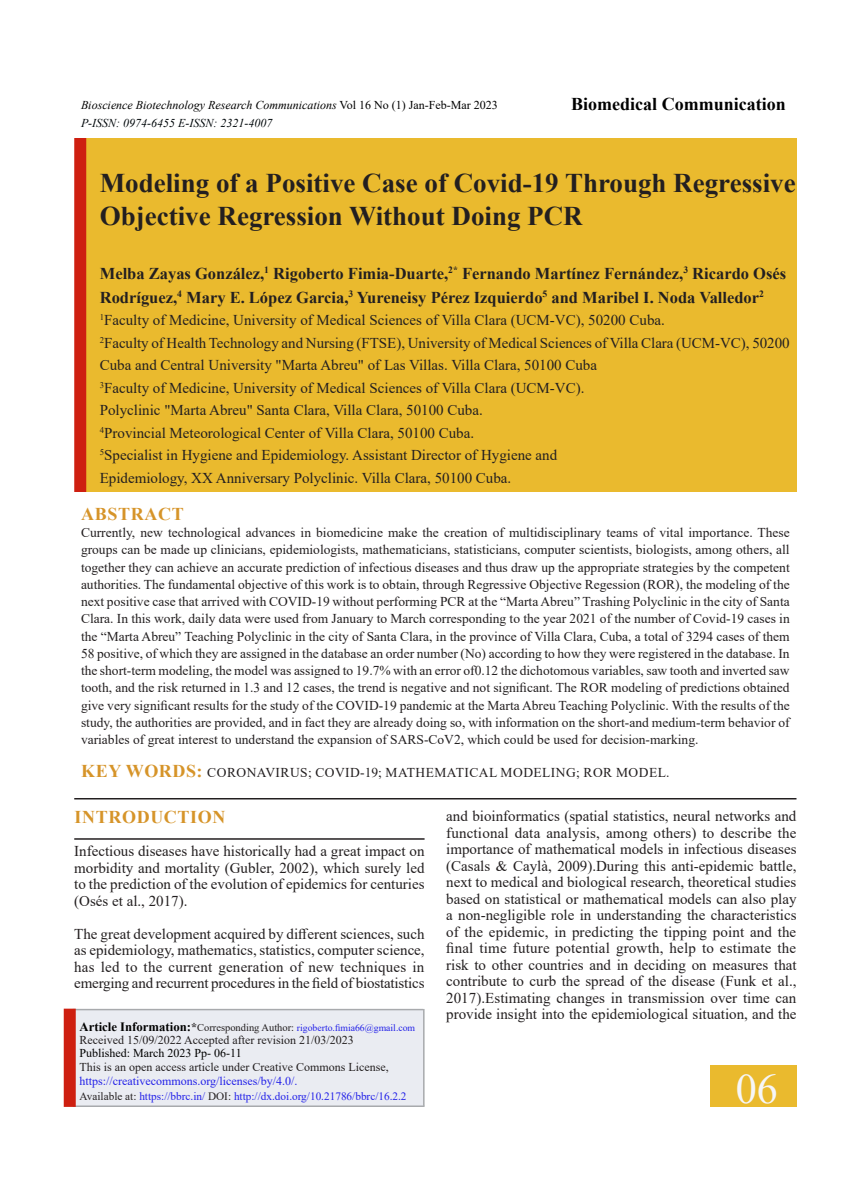
<style>
.page{position:relative;width:864px;height:1188px;background:#fff}
.page>*{position:absolute;margin:0;border:0;box-sizing:border-box;transform-origin:0 0}
.Body_text{font:42px "Times New Roman";color:#f6f6f7}
.Body_text-2{font:700 27px/33px "Times New Roman";color:#231f20}
.Body_text-3{font:700 18px "Times New Roman";color:#000}
.Body_text-4{font:700 18px "Times New Roman";letter-spacing:.035em;color:#d69429}
.Body_text-5{font:700 16.5px/24px "Times New Roman";color:#231f20}
.Body_text-6{font:15px/16.5px "Times New Roman";color:#231f20;text-align:justify}
.Body_text-7{font:13.5px/17.2px "Times New Roman";color:#231f20;text-align:justify}
.Body_text-8{font:13.5px "Times New Roman";letter-spacing:.035em;color:#231f20}
.Body_text-9{font:12px/14.2px "Times New Roman";color:#231f20}
.Body_text-10{font:italic 12px "Times New Roman";color:#000}
.Body_text-11{font:italic 12px "Times New Roman";color:#00070a}
.Body_text-12{font:12px "Times New Roman";color:#000}
.Body_text-13{font:11.25px "Times New Roman";color:#2321e8}
.Body_text-14{font:9.75px "Times New Roman";color:#2321e8}
.s1{font-style:normal}
.s2{font-weight:700;font-size:18px;color:#d69429}
.s3{font-weight:700;font-size:12.75px;color:#000}
.s4{font-weight:700;font-size:12px;color:#231f20}
.s5{font-size:10.5px;color:#231f20}
.s6{color:#2321e8}
.s7{color:#231f20}
</style>
<div class="page">
<hr style="left:74px;top:798px;width:722px;height:2px;background:#231f20">
<hr style="left:74px;top:838px;width:351px;height:2px;background:#231f20">
<div style="left:710px;top:1066px;width:86px;height:41px;background:#eaba2e"></div>
<div style="left:73px;top:1009px;width:350px;height:97px;background:#eaecf2"></div>
<hr style="left:423px;top:1009px;width:2px;height:97px;background:#a8aaad">
<hr style="left:73px;top:1009px;width:350px;height:1px;background:#a8aaad">
<hr style="left:73px;top:1106px;width:352px;height:1px;background:#a8aaad">
<div style="left:64px;top:1009px;width:12px;height:98px;background:#ce1f10"></div>
<div style="left:86px;top:138px;width:710px;height:353px;background:#eaba2e"></div>
<div style="left:74px;top:138px;width:12px;height:354px;background:#ce1f10"></div>
<p class="Body_text-10" style="left:81px;top:97px;width:418px">Bioscience Biotechnology Research Communications <span class="s1">Vol 16 No (1) Jan-Feb-Mar 2023</span></p>
<p class="Body_text-11" style="left:81px;top:115px;width:193px">P-ISSN: 0974-6455 E-ISSN: 2321-4007</p>
<p class="Body_text-3" style="left:571px;top:91px;width:216px">Biomedical Communication</p>
<p class="Body_text-2" style="left:100px;top:165px;width:697px">Modeling of a Positive Case of Covid-19 Through Regressive<br>Objective Regression Without Doing PCR</p>
<p class="Body_text-5" style="left:100px;top:261px;width:688px">Melba Zayas González,<sup>1</sup> Rigoberto Fimia-Duarte,<sup>2*</sup> Fernando Martínez Fernández,<sup>3</sup> Ricardo Osés<br>Rodríguez,<sup>4</sup> Mary E. López Garcia,<sup>3</sup> Yureneisy Pérez Izquierdo<sup>5</sup> and Maribel I. Noda Valledor<sup>2</sup></p>
<p class="Body_text-6" style="left:100px;top:312px;width:567px"><sup>1</sup>Faculty of Medicine, University of Medical Sciences of Villa Clara (UCM-VC), 50200 Cuba.</p>
<p class="Body_text-6" style="left:100px;top:331px;width:691px;line-height:22.5px"><sup>2</sup>Faculty of Health Technology and Nursing (FTSE), University of Medical Sciences of Villa Clara (UCM-VC), 50200<br>Cuba and Central University "Marta Abreu" of Las Villas. Villa Clara, 50100 Cuba</p>
<p class="Body_text-6" style="left:100px;top:379px;width:486px"><sup>3</sup>Faculty of Medicine, University of Medical Sciences of Villa Clara (UCM-VC).</p>
<p class="Body_text-6" style="left:100px;top:402px;width:385px">Polyclinic "Marta Abreu" Santa Clara, Villa Clara, 50100 Cuba.</p>
<p class="Body_text-6" style="left:100px;top:424px;width:376px"><sup>4</sup>Provincial Meteorological Center of Villa Clara, 50100 Cuba.</p>
<p class="Body_text-6" style="left:100px;top:447px;width:459px"><sup>5</sup>Specialist in Hygiene and Epidemiology. Assistant Director of Hygiene and</p>
<p class="Body_text-6" style="left:100px;top:469px;width:413px">Epidemiology, XX Anniversary Polyclinic. Villa Clara, 50100 Cuba.</p>
<p class="Body_text-4" style="left:81px;top:501px;width:104px">ABSTRACT</p>
<p class="Body_text-7" style="left:81px;top:524px;width:710px">Currently, new technological advances in biomedicine make the creation of multidisciplinary teams of vital importance. These groups can be made up clinicians, epidemiologists, mathematicians, statisticians, computer scientists, biologists, among others, all together they can achieve an accurate prediction of infectious diseases and thus draw up the appropriate strategies by the competent authorities. The fundamental objective of this work is to obtain, through Regressive Objective Regession (ROR), the modeling of the next positive case that arrived with COVID-19 without performing PCR at the “Marta Abreu” Trashing Polyclinic in the city of Santa Clara. In this work, daily data were used from January to March corresponding to the year 2021 of the number of Covid-19 cases in the “Marta Abreu” Teaching Polyclinic in the city of Santa Clara, in the province of Villa Clara, Cuba, a total of 3294 cases of them 58 positive, of which they are assigned in the database an order number (No) according to how they were registered in the database. In the short-term modeling, the model was assigned to 19.7% with an error of0.12 the dichotomous variables, saw tooth and inverted saw tooth, and the risk returned in 1.3 and 12 cases, the trend is negative and not significant. The ROR modeling of predictions obtained give very significant results for the study of the COVID-19 pandemic at the Marta Abreu Teaching Polyclinic. With the results of the study, the authorities are provided, and in fact they are already doing so, with information on the short-and medium-term behavior of variables of great interest to understand the expansion of SARS-CoV2, which could be used for decision-marking.</p>
<p class="Body_text-8" style="left:81px;top:763px;width:590px"><span class="s2">KEY WORDS:</span> CORONAVIRUS; COVID-19; MATHEMATICAL MODELING; ROR MODEL.</p>
<p class="Body_text-4" style="left:75px;top:804px;width:152px">INTRODUCTION</p>
<p class="Body_text-6" style="left:74px;top:842px;width:352px">Infectious diseases have historically had a great impact on morbidity and mortality (Gubler, 2002), which surely led to the prediction of the evolution of epidemics for centuries (Osés et al., 2017).</p>
<p class="Body_text-6" style="left:74px;top:925px;width:352px">The great development acquired by different sciences, such as epidemiology, mathematics, statistics, computer science, has led to the current generation of new techniques in emerging and recurrent procedures in the field of biostatistics</p>
<p class="Body_text-6" style="left:446px;top:807px;width:352px">and bioinformatics (spatial statistics, neural networks and functional data analysis, among others) to describe the importance of mathematical models in infectious diseases (Casals &amp; Caylà, 2009).During this anti-epidemic battle, next to medical and biological research, theoretical studies based on statistical or mathematical models can also play a non-negligible role in understanding the characteristics of the epidemic, in predicting the tipping point and the final time future potential growth, help to estimate the risk to other countries and in deciding on measures that contribute to curb the spread of the disease (Funk et al., 2017).Estimating changes in transmission over time can provide insight into the epidemiological situation, and the</p>
<p class="Body_text-14" style="left:80px;top:1020px;width:337px"><span class="s3">Article Information:</span><span class="s4">*</span><span class="s5">Corresponding Author:</span> rigoberto.fimia66@gmail.com</p>
<p class="Body_text-9" style="left:80px;top:1032px;width:276px">Received 15/09/2022 Accepted after revision 21/03/2023</p>
<p class="Body_text-12" style="left:80px;top:1044px;width:164px">Published: March 2023 Pp- 06-11</p>
<p class="Body_text-9" style="left:80px;top:1059px;width:311px">This is an open access article under Creative Commons License, <span class="s6">https://creativecommons.org/licenses/by/4.0/.</span></p>
<p class="Body_text-13" style="left:80px;top:1088px;width:329px"><span class="s7">Available at:</span> https://bbrc.in/ <span class="s7">DOI:</span> http://dx.doi.org/10.21786/bbrc/16.2.2</p>
<p class="Body_text" style="left:736px;top:1059px;width:43px">06</p>
</div>
